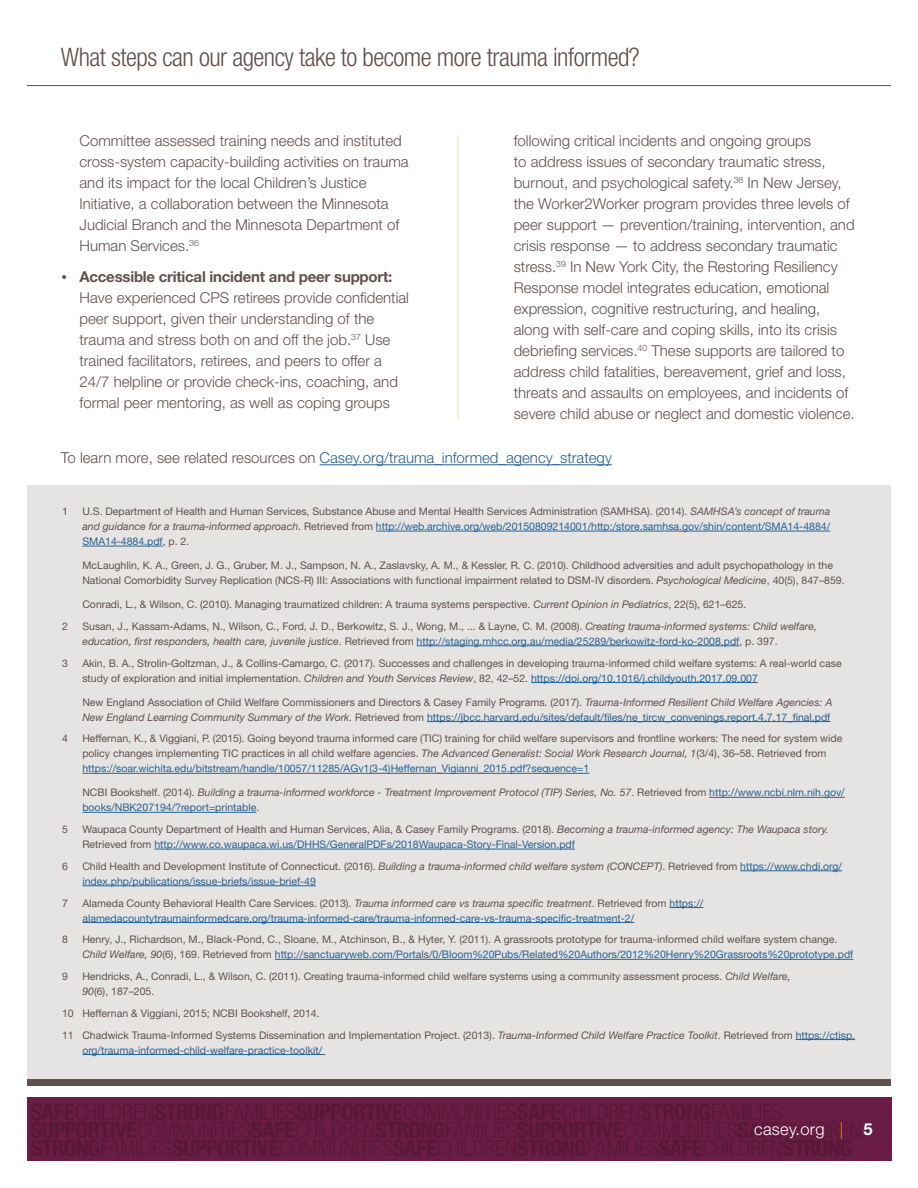
<style>
.page{position:relative;width:918px;height:1188px;background:#fff}
.page>*{position:absolute;margin:0;border:0;box-sizing:border-box;transform-origin:0 0}
.t1{font:300 condensed 25.5px "Helvetica Neue LT Std";letter-spacing:-.02em;color:#61504d}
.t2{font:300 16.5px "Helvetica Neue LT Std";letter-spacing:.02em;color:#fff}
.t3{font:300 15px/21px "Helvetica Neue LT Std";color:#61504d}
.body{font:300 15px "Helvetica Neue LT Std";color:#266194}
.t4{font:10.5px/15px "Helvetica Neue LT Std";color:#61504d}
.t5{font:10.5px/15px "Helvetica Neue LT Std";color:#266194}
.t6{font:italic 10.5px/15px "Helvetica Neue LT Std";color:#61504d}
.s1{font-size:11.25px}
.s2{font-weight:700}
.s3{color:#61504d}
.s4{font-style:italic}
.s5{color:#266194}
.s6{font-style:normal}
.s7{font-style:normal;color:#266194}
.s8{font-style:italic;color:#61504d}
.s9{color:#f28a20}
</style>
<div class="page">
<div style="left:27px;top:1098px;width:864px;height:63px;background:#691d45"></div>
<div style="left:27px;top:1079px;width:864px;height:7px;background:#61504d"></div>
<hr style="left:27px;top:85px;width:864px;height:1px;background:#61504d">
<div style="left:27px;top:485px;width:864px;height:594px;background:#e6e4e2"></div>
<hr style="left:376px;top:531px;width:454px;height:1px;background:#266194">
<hr style="left:82px;top:546px;width:81px;height:1px;background:#266194">
<hr style="left:417px;top:646px;width:322px;height:1px;background:#266194">
<hr style="left:531px;top:682px;width:227px;height:1px;background:#266194">
<hr style="left:427px;top:721px;width:403px;height:1px;background:#266194">
<hr style="left:82px;top:773px;width:507px;height:1px;background:#266194">
<hr style="left:709px;top:797px;width:136px;height:1px;background:#266194">
<hr style="left:82px;top:812px;width:174px;height:1px;background:#266194">
<hr style="left:154px;top:849px;width:421px;height:1px;background:#266194">
<hr style="left:740px;top:871px;width:102px;height:1px;background:#266194">
<hr style="left:82px;top:886px;width:234px;height:1px;background:#266194">
<hr style="left:670px;top:907px;width:33px;height:1px;background:#266194">
<hr style="left:82px;top:922px;width:552px;height:1px;background:#266194">
<hr style="left:275px;top:959px;width:578px;height:1px;background:#266194">
<hr style="left:796px;top:1039px;width:59px;height:1px;background:#266194">
<hr style="left:82px;top:1054px;width:243px;height:1px;background:#266194">
<hr style="left:458px;top:135px;width:1px;height:285px;background:#e6e2b2">
<hr style="left:320px;top:464px;width:292px;height:1px;background:#266194">
<h1 class="t1" style="left:61px;top:42px;width:580px">What steps can our agency take to become more trauma informed?</h1>
<p class="t3" style="left:80px;top:130px;width:331px">Committee assessed training needs and instituted cross-system capacity-building activities on trauma and its impact for the local Children’s Justice Initiative, a collaboration between the Minnesota Judicial Branch and the Minnesota Department of Human Services.<sup>36</sup></p>
<p class="t3" style="left:80px;top:266px;width:331px;text-indent:-18px"><span class="s1">•</span> <span class="s2">Accessible critical incident and peer support:<br></span>Have experienced CPS retirees provide confidential peer support, given their understanding of the trauma and stress both on and off the job.<sup>37</sup> Use trained facilitators, retirees, and peers to offer a 24/7 helpline or provide check-ins, coaching, and formal peer mentoring, as well as coping groups</p>
<p class="t3" style="left:514px;top:130px;width:342px">following critical incidents and ongoing groups<br>to address issues of secondary traumatic stress, burnout, and psychological safety.<sup>38</sup> In New Jersey, the Worker2Worker program provides three levels of peer support — prevention/training, intervention, and crisis response — to address secondary traumatic stress.<sup>39</sup> In New York City, the Restoring Resiliency Response model integrates education, emotional expression, cognitive restructuring, and healing, along with self-care and coping skills, into its crisis debriefing services.<sup>40</sup> These supports are tailored to address child fatalities, bereavement, grief and loss, threats and assaults on employees, and incidents of severe child abuse or neglect and domestic violence.</p>
<p class="body" style="left:61px;top:449px;width:553px"><span class="s3">To learn more, see related resources on</span> Casey.org/trauma_informed_agency_strategy</p>
<p class="t4" style="left:62px;top:504px;width:7px">1</p>
<p class="t4" style="left:82px;top:504px;width:749px;text-align:justify">U.S. Department of Health and Human Services, Substance Abuse and Mental Health Services Administration (SAMHSA). (2014). <span class="s4">SAMHSA’s concept of trauma and guidance for a trauma-informed approach</span>. Retrieved from <span class="s5">http://web.archive.org/web/20150809214001/http:/store.samhsa.gov/shin/content/SMA14-4884/ SMA14-4884.pdf</span>, p. 2.</p>
<p class="t4" style="left:82px;top:558px;width:764px">McLaughlin, K. A., Green, J. G., Gruber, M. J., Sampson, N. A., Zaslavsky, A. M., &amp; Kessler, R. C. (2010). Childhood adversities and adult psychopathology in the<br>National Comorbidity Survey Replication (NCS-R) III: Associations with functional impairment related to DSM-IV disorders. <span class="s4">Psychological Medicine</span>, 40(5), 847–859.</p>
<p class="t4" style="left:82px;top:597px;width:665px">Conradi, L., &amp; Wilson, C. (2010). Managing traumatized children: A trauma systems perspective. <span class="s4">Current Opinion in Pediatrics</span>, 22(5), 621–625.</p>
<p class="t4" style="left:62px;top:618px;width:7px">2</p>
<p class="t4" style="left:82px;top:618px;width:736px">Susan, J., Kassam-Adams, N., Wilson, C., Ford, J. D., Berkowitz, S. J., Wong, M., ... &amp; Layne, C. M. (2008). <span class="s4">Creating trauma-informed systems: Child welfare, education, first responders, health care, juvenile justice</span>. Retrieved from <span class="s5">http://staging.mhcc.org.au/media/25289/berkowitz-ford-ko-2008.pdf</span>, p. 397.</p>
<p class="t4" style="left:62px;top:655px;width:7px">3</p>
<p class="t4" style="left:82px;top:655px;width:761px">Akin, B. A., Strolin-Goltzman, J., &amp; Collins-Camargo, C. (2017). Successes and challenges in developing trauma-informed child welfare systems: A real-world case study of exploration and initial implementation. <span class="s4">Children and Youth Services Review</span>, 82, 42–52. <span class="s5">https://doi.org/10.1016/j.childyouth.2017.09.007</span></p>
<p class="t4" style="left:82px;top:694px;width:751px">New England Association of Child Welfare Commissioners and Directors &amp; Casey Family Programs. (2017). <span class="s4">Trauma-Informed Resilient Child Welfare Agencies: A<br>New England Learning Community Summary of the Work</span>. Retrieved from <span class="s5">https://jbcc.harvard.edu/sites/default/files/ne_tircw_convenings.report.4.7.17_final.pdf</span></p>
<p class="t4" style="left:62px;top:731px;width:7px">4</p>
<p class="t4" style="left:82px;top:731px;width:762px">Heffernan, K., &amp; Viggiani, P. (2015). Going beyond trauma informed care (TIC) training for child welfare supervisors and frontline workers: The need for system wide policy changes implementing TIC practices in all child welfare agencies. <span class="s4">The Advanced Generalist: Social Work Research Journal, 1</span>(3/4), 36–58. Retrieved from <span class="s5">https://soar.wichita.edu/bitstream/handle/10057/11285/AGv1(3-4)Heffernan_Vigianni_2015.pdf?sequence=1</span></p>
<p class="t6" style="left:82px;top:785px;width:764px"><span class="s6">NCBI Bookshelf. (2014).</span> Building a trauma-informed workforce - Treatment Improvement Protocol (TIP) Series, No. 57<span class="s6">. Retrieved from</span> <span class="s7">http://www.ncbi.nlm.nih.gov/ books/NBK207194/?report=printable</span><span class="s6">.</span></p>
<p class="t4" style="left:62px;top:822px;width:7px">5</p>
<p class="t4" style="left:82px;top:822px;width:748px">Waupaca County Department of Health and Human Services, Alia, &amp; Casey Family Programs. (2018). <span class="s4">Becoming a trauma-informed agency: The Waupaca story.<br></span>Retrieved from <span class="s5">http://www.co.waupaca.wi.us/DHHS/GeneralPDFs/2018Waupaca-Story-Final-Version.pdf</span></p>
<p class="t4" style="left:62px;top:858px;width:7px">6</p>
<p class="t5" style="left:82px;top:858px;width:761px"><span class="s3">Child Health and Development Institute of Connecticut. (2016).</span> <span class="s8">Building a trauma-informed child welfare system (CONCEPT)</span><span class="s3">. Retrieved from</span> https://www.chdi.org/ index.php/publications/issue-briefs/issue-brief-49</p>
<p class="t4" style="left:62px;top:895px;width:7px">7</p>
<p class="t5" style="left:82px;top:895px;width:622px"><span class="s3">Alameda County Behavioral Health Care Services. (2013).</span> <span class="s8">Trauma informed care vs trauma specific treatment</span><span class="s3">. Retrieved from</span> https:// alamedacountytraumainformedcare.org/trauma-informed-care/trauma-informed-care-vs-trauma-specific-treatment-2/</p>
<p class="t4" style="left:62px;top:932px;width:7px">8</p>
<p class="t4" style="left:82px;top:932px;width:772px">Henry, J., Richardson, M., Black-Pond, C., Sloane, M., Atchinson, B., &amp; Hyter, Y. (2011). A grassroots prototype for trauma-informed child welfare system change.<br><span class="s4">Child Welfare, 90</span>(6), 169. Retrieved from <span class="s5">http://sanctuaryweb.com/Portals/0/Bloom%20Pubs/Related%20Authors/2012%20Henry%20Grassroots%20prototype.pdf</span></p>
<p class="t4" style="left:62px;top:969px;width:7px">9</p>
<p class="t4" style="left:82px;top:969px;width:710px">Hendricks, A., Conradi, L., &amp; Wilson, C. (2011). Creating trauma-informed child welfare systems using a community assessment process. <span class="s4">Child Welfare,<br>90</span>(6), 187–205.</p>
<p class="t4" style="left:62px;top:1005px;width:259px">10 Heffernan &amp; Viggiani, 2015; NCBI Bookshelf, 2014.</p>
<p class="t4" style="left:82px;top:1027px;width:774px;text-indent:-20px">11 Chadwick Trauma-Informed Systems Dissemination and Implementation Project. (2013). <span class="s4">Trauma-Informed Child Welfare Practice Toolkit</span>. Retrieved from <span class="s5">https://ctisp. org/trauma-informed-child-welfare-practice-toolkit/</span></p>
<h2 class="t2" style="left:754px;top:1119px;width:120px">casey.org <span class="s9">|</span> <span class="s2">5</span></h2>
</div>
